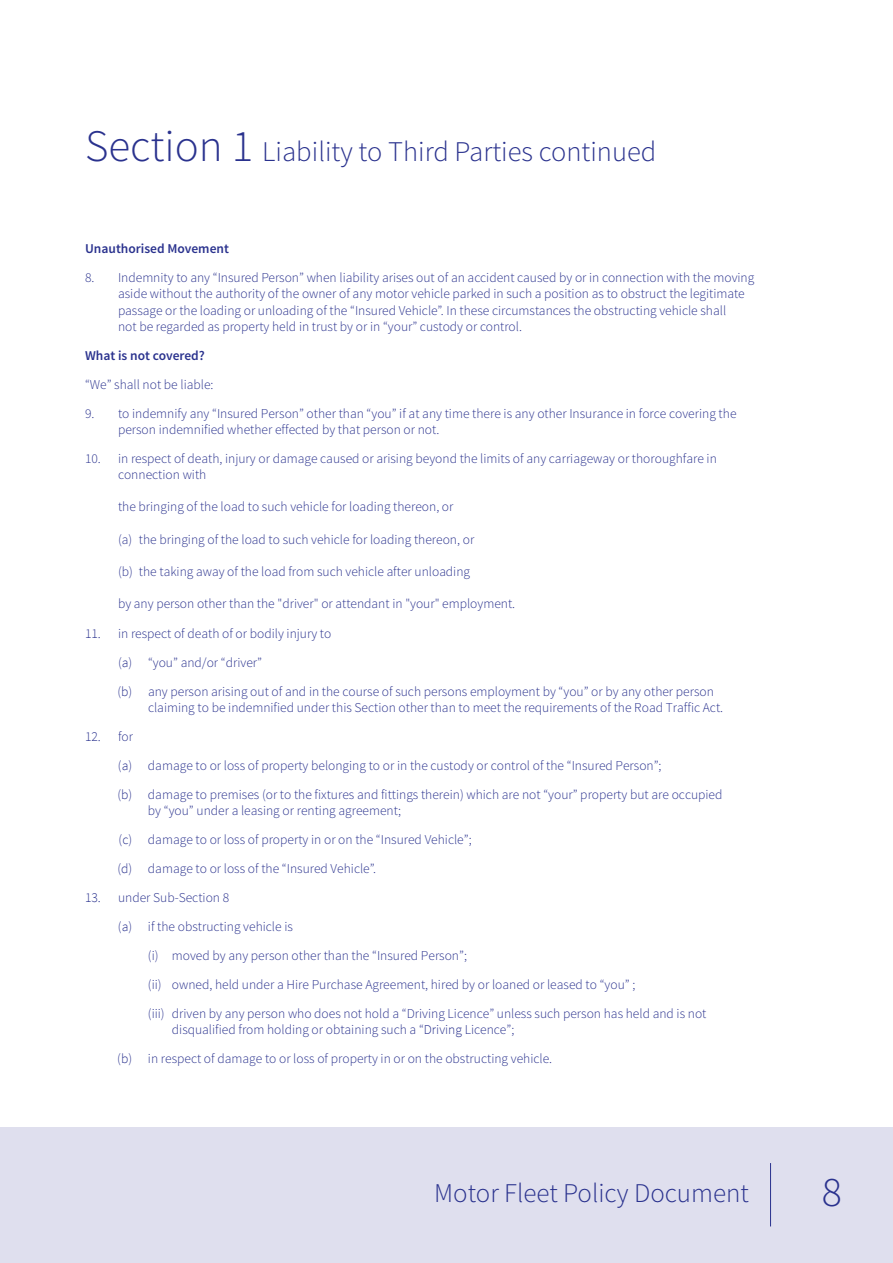
<style>
.page{position:relative;width:893px;height:1263px;background:#fff}
.page>*{position:absolute;margin:0;border:0;box-sizing:border-box;transform-origin:0 0}
.t1{font:300 42px "Source Sans Pro";color:#2a328e}
.t2{font:300 28.5px "Source Sans Pro";color:#2a328e}
.t3{font:300 27px "Source Sans Pro";color:#2a328e}
.t4{font:300 13.5px/29px "Source Sans Pro";color:#2a328e}
.t5{font:600 13.5px "Source Sans Pro";color:#2a328e}
.s1{font-size:45px}
</style>
<div class="page">
<div style="left:0;top:1127px;width:893px;height:136px;background:#dfdfee"></div>
<hr style="left:770px;top:1163px;width:1px;height:63px;background:#2a328e">
<h2 class="t2" style="left:85px;top:135px;width:573px"><span class="s1">Section 1</span> Liability to Third Parties continued</h2>
<p class="t5" style="left:85px;top:240px;width:145px">Unauthorised Movement</p>
<p class="t4" style="left:118px;top:270px;width:638px;line-height:16.2px;text-indent:-33px">8. Indemnity to any “Insured Person” when liability arises out of an accident caused by or in connection with the moving aside without the authority of the owner of any motor vehicle parked in such a position as to obstruct the legitimate passage or the loading or unloading of the “Insured Vehicle”. In these circumstances the obstructing vehicle shall<br>not be regarded as property held in trust by or in “your” custody or control.</p>
<p class="t5" style="left:85px;top:347px;width:121px">What is not covered?</p>
<p class="t4" style="left:85px;top:370px;width:130px">“We” shall not be liable:</p>
<p class="t4" style="left:118px;top:405px;width:620px;line-height:16.2px;text-indent:-33px">9. to indemnify any “Insured Person” other than “you” if at any time there is any other Insurance in force covering the person indemnified whether effected by that person or not.</p>
<p class="t4" style="left:118px;top:450px;width:600px;line-height:16.2px;text-indent:-33px">10. in respect of death, injury or damage caused or arising beyond the limits of any carriageway or thoroughfare in connection with</p>
<p class="t4" style="left:118px;top:493px;width:337px">the bringing of the load to such vehicle for loading thereon, or</p>
<p class="t4" style="left:118px;top:525px;width:358px">(a) the bringing of the load to such vehicle for loading thereon, or</p>
<p class="t4" style="left:118px;top:557px;width:354px">(b) the taking away of the load from such vehicle after unloading</p>
<p class="t4" style="left:118px;top:589px;width:399px">by any person other than the "driver" or attendant in "your" employment.</p>
<p class="t4" style="left:117px;top:619px;width:598px;text-indent:-32px">11. in respect of death of or bodily injury to<br>(a) “you” and/or “driver”<br>(b) any person arising out of and in the course of such persons employment by “you” or by any other person</p>
<p class="t4" style="left:148px;top:693px;width:577px">claiming to be indemnified under this Section other than to meet the requirements of the Road Traffic Act.</p>
<p class="t4" style="left:117px;top:722px;width:607px;text-indent:-32px">12. for<br>(a) damage to or loss of property belonging to or in the custody or control of the “Insured Person”;<br>(b) damage to premises (or to the fixtures and fittings therein) which are not “your” property but are occupied</p>
<p class="t4" style="left:117px;top:796px;width:356px;text-indent:31px">by “you” under a leasing or renting agreement;<br>(c) damage to or loss of property in or on the “Insured Vehicle”; (d) damage to or loss of the “Insured Vehicle”.</p>
<p class="t4" style="left:85px;top:883px;width:146px">13. under Sub-Section 8</p>
<p class="t4" style="left:118px;top:912px;width:176px">(a) if the obstructing vehicle is</p>
<p class="t4" style="left:148px;top:941px;width:321px">(i) moved by any person other than the “Insured Person”;</p>
<p class="t4" style="left:148px;top:970px;width:489px">(ii) owned, held under a Hire Purchase Agreement, hired by or loaned or leased to “you” ;</p>
<p class="t4" style="left:148px;top:999px;width:560px">(iii) driven by any person who does not hold a “Driving Licence” unless such person has held and is not</p>
<p class="t4" style="left:117px;top:1015px;width:436px;text-indent:55px">disqualified from holding or obtaining such a “Driving Licence”;<br>(b) in respect of damage to or loss of property in or on the obstructing vehicle.</p>
<h3 class="t3" style="left:434px;top:1177px;width:316px">Motor Fleet Policy Document</h3>
<h1 class="t1" style="left:822px;top:1167px;width:22px">8</h1>
</div>
